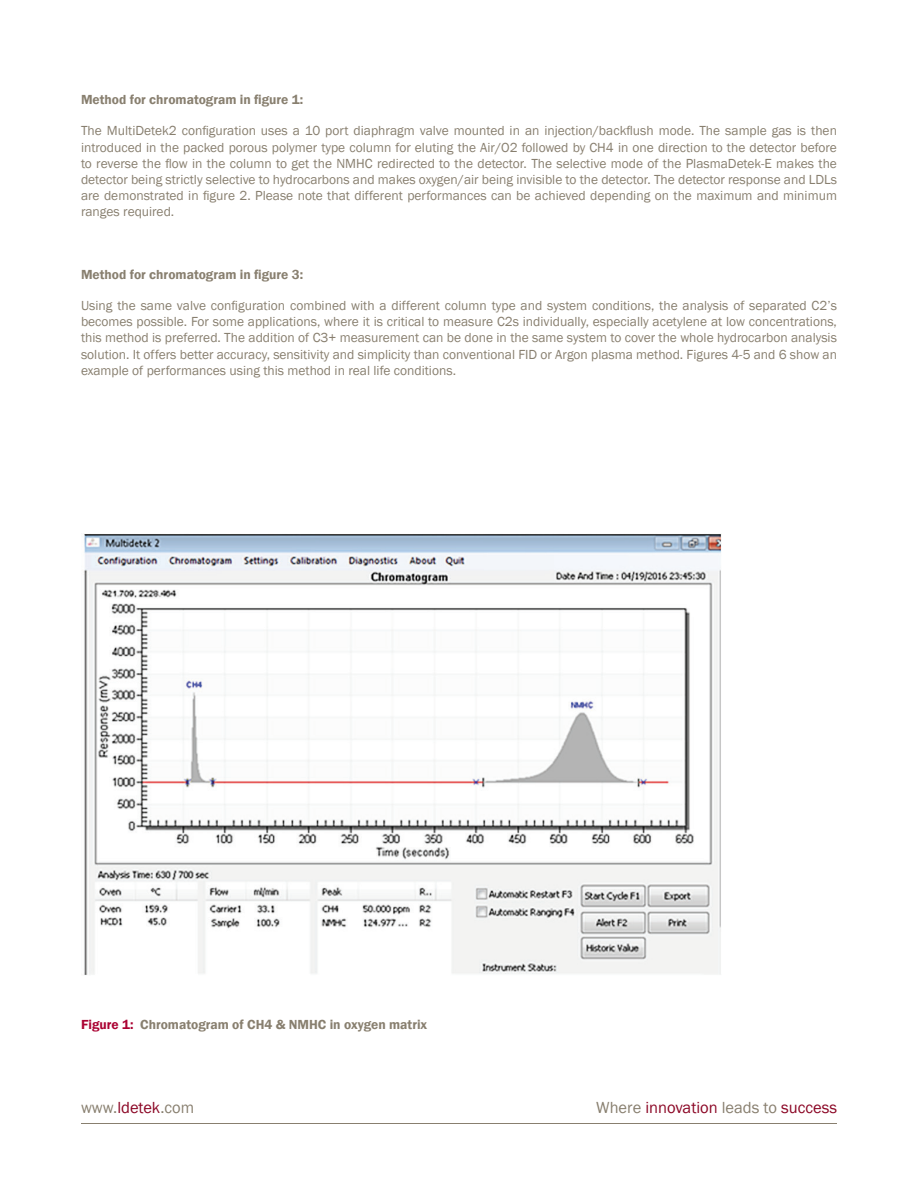
<style>
.page{position:relative;width:918px;height:1188px;background:#fff}
.page>*{position:absolute;margin:0;border:0;box-sizing:border-box;transform-origin:0 0}
.t1{font:16.5px "Franklin Gothic";color:#8b0625}
.t2{font:16.5px "Franklin Gothic";color:#887f6f}
.t3{font:13.5px/16.2px "Franklin Gothic";color:#887f6f;text-align:justify}
.t4{font:600 13.5px "Franklin Gothic";color:#887f6f}
.s1{color:#ab0333}
.s2{color:#8b0625}
.s3{color:#887f6f}
</style>
<div class="page">
<img style="left:84px;top:534px;width:637px;height:441px">
<hr style="left:81px;top:1123px;width:756px;height:1px;background:#887f6f">
<p class="t4" style="left:81px;top:91px;width:224px">Method for chromatogram in figure 1:</p>
<p class="t3" style="left:81px;top:123px;width:758px">The MultiDetek2 configuration uses a 10 port diaphragm valve mounted in an injection/backflush mode. The sample gas is then introduced in the packed porous polymer type column for eluting the Air/O2 followed by CH4 in one direction to the detector before to reverse the flow in the column to get the NMHC redirected to the detector. The selective mode of the PlasmaDetek-E makes the detector being strictly selective to hydrocarbons and makes oxygen/air being invisible to the detector. The detector response and LDLs are demonstrated in figure 2. Please note that different performances can be achieved depending on the maximum and minimum ranges required.</p>
<p class="t4" style="left:81px;top:266px;width:224px">Method for chromatogram in figure 3:</p>
<p class="t3" style="left:81px;top:298px;width:758px">Using the same valve configuration combined with a different column type and system conditions, the analysis of separated C2’s becomes possible. For some applications, where it is critical to measure C2s individually, especially acetylene at low concentrations, this method is preferred. The addition of C3+ measurement can be done in the same system to cover the whole hydrocarbon analysis solution. It offers better accuracy, sensitivity and simplicity than conventional FID or Argon plasma method. Figures 4-5 and 6 show an example of performances using this method in real life conditions.</p>
<p class="t4" style="left:81px;top:1016px;width:348px"><span class="s1">Figure 1:</span> Chromatogram of CH4 &amp; NMHC in oxygen matrix</p>
<p class="t2" style="left:81px;top:1098px;width:115px">www.<span class="s2">ldetek</span>.com</p>
<p class="t1" style="left:596px;top:1098px;width:242px"><span class="s3">Where</span> innovation <span class="s3">leads to</span> success</p>
</div>
